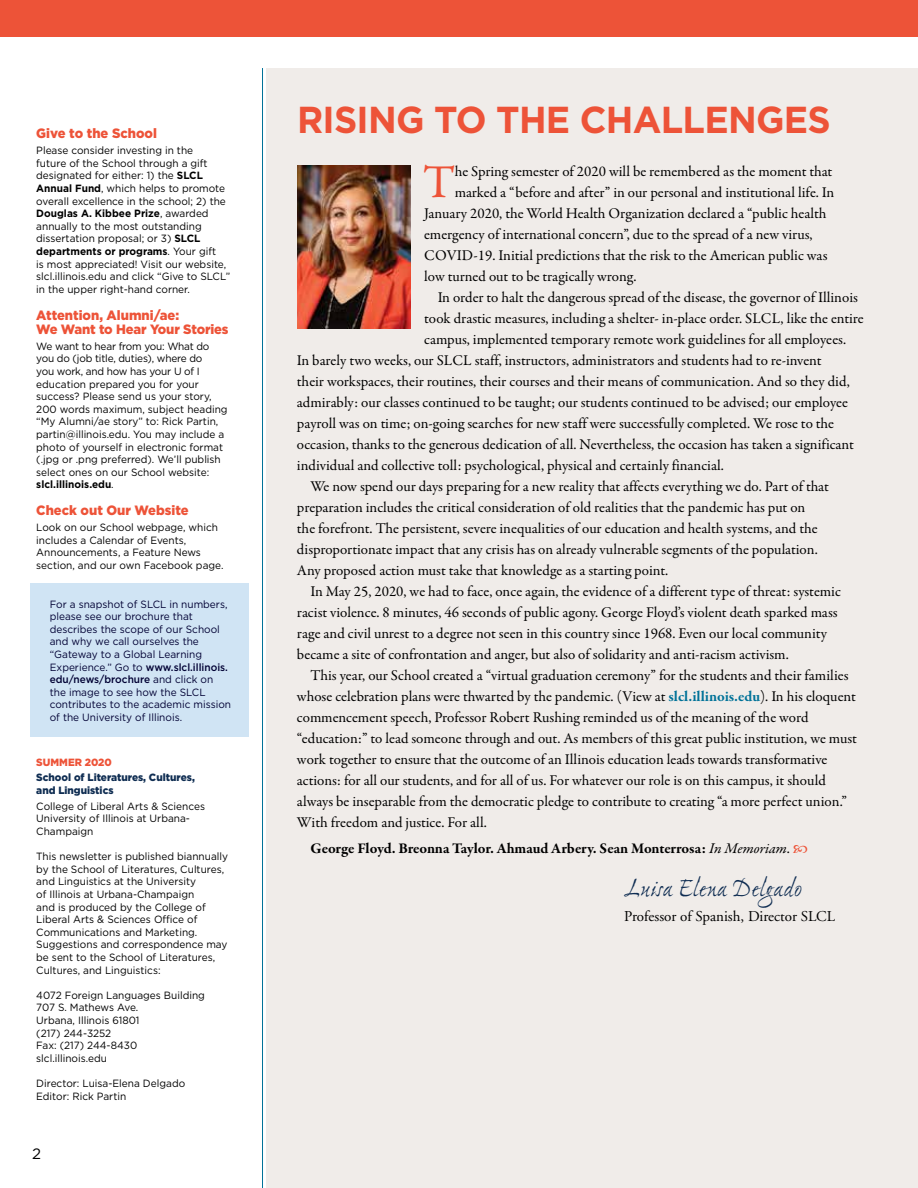
<style>
.page{position:relative;width:918px;height:1188px;background:#fff}
.page>*{position:absolute;margin:0;border:0;box-sizing:border-box;transform-origin:0 0}
.t1{font:47.4px "Garamond Premr Pro";color:#ed5338}
.t2{font:700 37.5px "Gotham";letter-spacing:-.02em;color:#ed5338}
.t3{font:27px "Ex Ponto";letter-spacing:-.005em;color:#0f2d52}
.t4{font:15px "Garamond Premr Pro";color:#000}
.t5{font:700 15px "Garamond Premr Pro";letter-spacing:-.005em;color:#000}
.t6{font:15px "Adobe Garamond";color:#000}
.t7{font:15px "Gotham";color:#000}
.t8{font:900 13.5px/14.2px "Gotham";color:#ed5338;scale:.96 1}
.t9{font:10.5px/12.6px "Gotham";color:#000;scale:.96 1}
.t10{font:10.5px/12.6px "Gotham";color:#003;scale:.96 1}
.t11{font:900 10.5px/12.6px "Gotham";color:#0f2d52;scale:.96 1}
.t12{font:900 10.5px "Gotham";color:#ed5338;scale:.96 1}
.s1{font-weight:700}
.s2{font-weight:500}
.s3{font-weight:700;color:#007298}
.s4{font-weight:400;font-style:italic}
.s5{font-weight:400}
</style>
<div class="page">
<div style="left:0;top:0;width:918px;height:37px;background:#ed5338"></div>
<div style="left:267px;top:68px;width:651px;height:1120px;background:#f0ece9"></div>
<hr style="left:262px;top:68px;width:1px;height:1120px;background:#007298">
<img style="left:297px;top:165px;width:114px;height:164px">
<div style="left:30px;top:583px;width:218px;height:154px;background:#d0e4f4"></div>
<p class="t8" style="left:36px;top:126px;width:127px">Give to the School</p>
<p class="t9" style="left:36px;top:144px;width:204px">Please consider investing in the<br>future of the School through a gift designated for either: 1) the <span class="s1">SLCL Annual Fund</span>, which helps to promote overall excellence in the school; 2) the <span class="s1">Douglas A. Kibbee Prize</span>, awarded annually to the most outstanding dissertation proposal; or 3) <span class="s1">SLCL departments or programs</span>. Your gift<br>is most appreciated! Visit our website, slcl.illinois.edu and click “Give to SLCL” in the upper right-hand corner.</p>
<p class="t8" style="left:36px;top:308px;width:202px">Attention, Alumni/ae:<br>We Want to Hear Your Stories</p>
<p class="t9" style="left:36px;top:340px;width:201px">We want to hear from you: What do you do (job title, duties), where do<br>you work, and how has your U of I education prepared you for your success? Please send us your story, 200 words maximum, subject heading “My Alumni/ae story” to: Rick Partin, partin@illinois.edu. You may include a photo of yourself in electronic format (.jpg or .png preferred). We’ll publish select ones on our School website: <span class="s1">slcl.illinois.edu</span>.</p>
<p class="t8" style="left:36px;top:503px;width:160px">Check out Our Website</p>
<p class="t9" style="left:36px;top:521px;width:197px">Look on our School webpage, which includes a Calendar of Events,<br>Announcements, a Feature News section, and our own Facebook page.</p>
<p class="t10" style="left:50px;top:597px;width:190px">For a snapshot of SLCL in numbers, please see our brochure that describes the scope of our School and why we call ourselves the “Gateway to a Global Learning<br>Experience.” Go to <span class="s2">www.slcl.illinois. edu/news/brochure</span> and click on the image to see how the SLCL contributes to the academic mission of the University of Illinois.</p>
<p class="t12" style="left:36px;top:755px;width:80px">SUMMER 2020</p>
<p class="t11" style="left:36px;top:771px;width:167px">School of Literatures, Cultures, and Linguistics</p>
<p class="t9" style="left:36px;top:800px;width:177px">College of Liberal Arts &amp; Sciences<br>University of Illinois at Urbana-<br>Champaign</p>
<p class="t9" style="left:36px;top:850px;width:201px">This newsletter is published biannually by the School of Literatures, Cultures, and Linguistics at the University<br>of Illinois at Urbana-Champaign<br>and is produced by the College of Liberal Arts &amp; Sciences Office of Communications and Marketing.<br>Suggestions and correspondence may be sent to the School of Literatures, Cultures, and Linguistics:</p>
<p class="t9" style="left:36px;top:989px;width:177px">4072 Foreign Languages Building<br>707 S. Mathews Ave.<br>Urbana, Illinois 61801<br>(217) 244-3252<br>Fax: (217) 244-8430 slcl.illinois.edu</p>
<p class="t9" style="left:36px;top:1077px;width:157px">Director: Luisa-Elena Delgado<br>Editor: Rick Partin</p>
<p class="t7" style="left:32px;top:1145px;width:10px">2</p>
<h2 class="t2" style="left:297px;top:95px;width:535px">RISING TO THE CHALLENGES</h2>
<h1 class="t1" style="left:423px;top:154px;width:33px">T</h1>
<p class="t4" style="left:455px;top:162px;width:379px">he Spring semester of 2020 will be remembered as the moment that</p>
<p class="t4" style="left:455px;top:183px;width:381px">marked a “before and after” in our personal and institutional life. In</p>
<p class="t4" style="left:424px;top:204px;width:404px">January 2020, the World Health Organization declared a “public health</p>
<p class="t4" style="left:424px;top:225px;width:390px">emergency of international concern”, due to the spread of a new virus,</p>
<p class="t4" style="left:424px;top:246px;width:405px">COVID-19. Initial predictions that the risk to the American public was</p>
<p class="t4" style="left:424px;top:267px;width:214px">low turned out to be tragically wrong.</p>
<p class="t4" style="left:438px;top:288px;width:422px">In order to halt the dangerous spread of the disease, the governor of Illinois</p>
<p class="t4" style="left:424px;top:309px;width:441px">took drastic measures, including a shelter- in-place order. SLCL, like the entire</p>
<p class="t4" style="left:424px;top:330px;width:423px">campus, implemented temporary remote work guidelines for all employees.</p>
<p class="t4" style="left:297px;top:351px;width:526px">In barely two weeks, our SLCL staff, instructors, administrators and students had to re-invent</p>
<p class="t4" style="left:297px;top:372px;width:554px">their workspaces, their routines, their courses and their means of communication. And so they did,</p>
<p class="t4" style="left:297px;top:393px;width:553px">admirably: our classes continued to be taught; our students continued to be advised; our employee</p>
<p class="t4" style="left:297px;top:414px;width:539px">payroll was on time; on-going searches for new staff were successfully completed. We rose to the</p>
<p class="t4" style="left:297px;top:435px;width:559px">occasion, thanks to the generous dedication of all. Nevertheless, the occasion has taken a significant</p>
<p class="t4" style="left:297px;top:456px;width:428px">individual and collective toll: psychological, physical and certainly financial.</p>
<p class="t4" style="left:310px;top:477px;width:520px">We now spend our days preparing for a new reality that affects everything we do. Part of that</p>
<p class="t4" style="left:297px;top:498px;width:510px">preparation includes the critical consideration of old realities that the pandemic has put on</p>
<p class="t4" style="left:297px;top:519px;width:522px">the forefront. The persistent, severe inequalities of our education and health systems, and the</p>
<p class="t4" style="left:297px;top:540px;width:522px">disproportionate impact that any crisis has on already vulnerable segments of the population.</p>
<p class="t4" style="left:297px;top:561px;width:373px">Any proposed action must take that knowledge as a starting point.</p>
<p class="t4" style="left:310px;top:582px;width:532px">In May 25, 2020, we had to face, once again, the evidence of a different type of threat: systemic</p>
<p class="t4" style="left:297px;top:603px;width:542px">racist violence. 8 minutes, 46 seconds of public agony. George Floyd’s violent death sparked mass</p>
<p class="t4" style="left:297px;top:624px;width:532px">rage and civil unrest to a degree not seen in this country since 1968. Even our local community</p>
<p class="t4" style="left:297px;top:645px;width:493px">became a site of confrontation and anger, but also of solidarity and anti-racism activism.</p>
<p class="t4" style="left:310px;top:666px;width:540px">This year, our School created a “virtual graduation ceremony” for the students and their families</p>
<p class="t4" style="left:297px;top:687px;width:560px">whose celebration plans were thwarted by the pandemic. (View at <span class="s3">slcl.illinois.edu</span>). In his eloquent</p>
<p class="t4" style="left:297px;top:708px;width:513px">commencement speech, Professor Robert Rushing reminded us of the meaning of the word</p>
<p class="t4" style="left:297px;top:729px;width:562px">“education:” to lead someone through and out. As members of this great public institution, we must</p>
<p class="t4" style="left:297px;top:750px;width:532px">work together to ensure that the outcome of an Illinois education leads towards transformative</p>
<p class="t4" style="left:297px;top:771px;width:530px">actions: for all our students, and for all of us. For whatever our role is on this campus, it should</p>
<p class="t4" style="left:297px;top:792px;width:552px">always be inseparable from the democratic pledge to contribute to creating “a more perfect union.”</p>
<p class="t4" style="left:297px;top:813px;width:191px">With freedom and justice. For all.</p>
<p class="t5" style="left:310px;top:839px;width:481px">George Floyd. Breonna Taylor. Ahmaud Arbery. Sean Monterrosa: <span class="s4">In Memoriam</span><span class="s5">.</span></p>
<h3 class="t3" style="left:624px;top:875px;width:180px">Luisa Elena Delgado</h3>
<p class="t6" style="left:624px;top:908px;width:212px">Professor of Spanish, Director SLCL</p>
</div>
